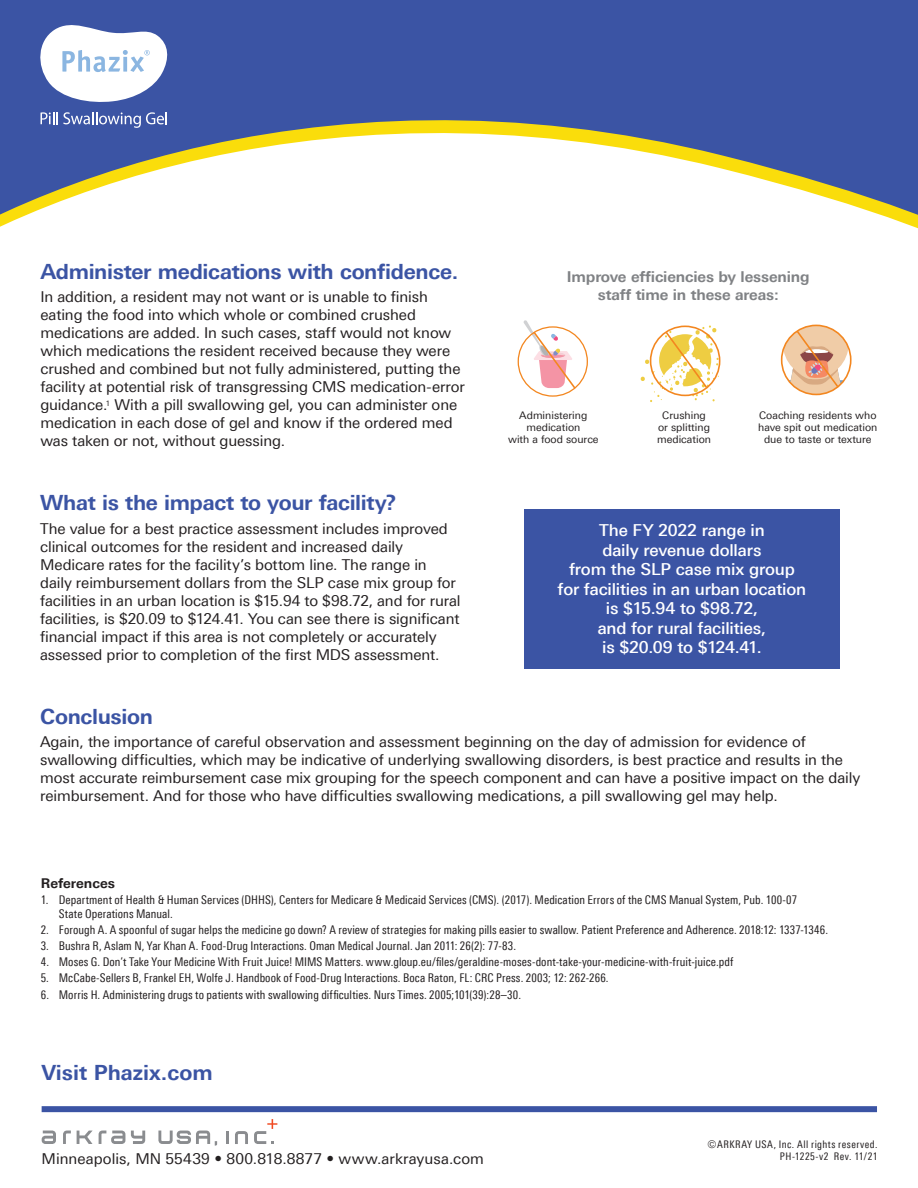
<style>
.page{position:relative;width:918px;height:1188px;background:#fff}
.page>*{position:absolute;margin:0;border:0;box-sizing:border-box;transform-origin:0 0}
.Subhead_14_18{font:700 21px "Linotype Univers 630";letter-spacing:-.015em;color:#3b54a4}
.Body-Intro_12_16{font:500 16.5px/19.5px "Linotype Univers 530";letter-spacing:-.01em;color:#fff;text-align:center}
.Body-Text_10_12{font:15px/18px "Linotype Univers 430";letter-spacing:-.005em;color:#231f20}
.t1{font:700 15px/18px "Linotype Univers 630";letter-spacing:-.01em;color:#808285;text-align:center}
.Arkray_bottom_signat{font:15px "Linotype Univers 430";letter-spacing:.005em;color:#231f20}
.t2{font:700 13.5px "Linotype Univers 630";color:#231f20}
.t3{font:12px/13.5px "Linotype Univers 420 Cn";letter-spacing:.005em;color:#231f20}
.t4{font:10.5px/12px "Linotype Univers 430";color:#231f20;text-align:center}
.t5{font:10.5px "Linotype Univers 420 Cn";letter-spacing:.045em;color:#231f20}
</style>
<div class="page">
<div style="left:524px;top:509px;width:316px;height:160px;background:#3b54a4"></div>
<svg style="left:0;top:75px;width:918px;height:154px"></svg>
<div style="left:0;top:0;width:918px;height:75px;background:#3b54a4"></div>
<div style="left:42px;top:1106px;width:835px;height:6px;background:#3b54a4"></div>
<svg style="left:63px;top:1131px;width:8px;height:13px"></svg>
<svg style="left:131px;top:1131px;width:14px;height:13px"></svg>
<svg style="left:42px;top:1131px;width:14px;height:13px"></svg>
<svg style="left:99px;top:1131px;width:26px;height:13px"></svg>
<svg style="left:77px;top:1131px;width:16px;height:13px"></svg>
<svg style="left:235px;top:1131px;width:13px;height:13px"></svg>
<svg style="left:226px;top:1131px;width:2px;height:13px"></svg>
<svg style="left:158px;top:1131px;width:59px;height:15px"></svg>
<svg style="left:254px;top:1119px;width:23px;height:25px"></svg>
<svg style="left:782px;top:325px;width:69px;height:69px"></svg>
<svg style="left:640px;top:325px;width:79px;height:77px"></svg>
<svg style="left:523px;top:320px;width:54px;height:70px"></svg>
<div style="left:518px;top:326px;width:70px;height:71px;border:1px solid #f38720;border-radius:50%"></div>
<svg style="left:41px;top:112px;width:126px;height:16px;background:#6b7eba"></svg>
<svg style="left:36px;top:25px;width:134px;height:79px"></svg>
<p class="Subhead_14_18" style="left:40px;top:259px;width:419px">Administer medications with confidence.</p>
<p class="Body-Text_10_12" style="left:40px;top:288px;width:426px">In addition, a resident may not want or is unable to finish eating the food into which whole or combined crushed medications are added. In such cases, staff would not know which medications the resident received because they were crushed and combined but not fully administered, putting the facility at potential risk of transgressing CMS medication-error guidance.<sup>1</sup> With a pill swallowing gel, you can administer one medication in each dose of gel and know if the ordered med was taken or not, without guessing.</p>
<p class="t1" style="left:567px;top:268px;width:244px">Improve efficiencies by lessening staff time in these areas:</p>
<p class="t4" style="left:508px;top:409px;width:92px">Administering medication<br>with a food source</p>
<p class="t4" style="left:657px;top:409px;width:55px">Crushing or splitting medication</p>
<p class="t4" style="left:758px;top:409px;width:121px">Coaching residents who have spit out medication due to taste or texture</p>
<p class="Subhead_14_18" style="left:40px;top:490px;width:358px">What is the impact to your facility?</p>
<p class="Body-Text_10_12" style="left:40px;top:519px;width:422px">The value for a best practice assessment includes improved clinical outcomes for the resident and increased daily Medicare rates for the facility’s bottom line. The range in daily reimbursement dollars from the SLP case mix group for facilities in an urban location is $15.94 to $98.72, and for rural facilities, is $20.09 to $124.41. You can see there is significant financial impact if this area is not completely or accurately assessed prior to completion of the first MDS assessment.</p>
<p class="Body-Intro_12_16" style="left:558px;top:521px;width:250px">The FY 2022 range in<br>daily revenue dollars<br>from the SLP case mix group for facilities in an urban location is $15.94 to $98.72,</p>
<p class="Body-Intro_12_16" style="left:598px;top:618px;width:170px;text-align:left">and for rural facilities, is $20.09 to $124.41.</p>
<p class="Subhead_14_18" style="left:40px;top:704px;width:114px">Conclusion</p>
<p class="Body-Text_10_12" style="left:40px;top:733px;width:822px">Again, the importance of careful observation and assessment beginning on the day of admission for evidence of swallowing difficulties, which may be indicative of underlying swallowing disorders, is best practice and results in the most accurate reimbursement case mix grouping for the speech component and can have a positive impact on the daily reimbursement. And for those who have difficulties swallowing medications, a pill swallowing gel may help.</p>
<p class="t2" style="left:41px;top:875px;width:76px">References</p>
<p class="t3" style="left:59px;top:893px;width:740px;text-indent:-18px">1. Department of Health &amp; Human Services (DHHS), Centers for Medicare &amp; Medicaid Services (CMS). (2017). Medication Errors of the CMS Manual System, Pub. 100-07<br>State Operations Manual.</p>
<p class="t3" style="left:41px;top:923px;width:789px">2. Forough A. A spoonful of sugar helps the medicine go down? A review of strategies for making pills easier to swallow. Patient Preference and Adherence. 2018:12: 1337-1346.</p>
<p class="t3" style="left:41px;top:939px;width:477px">3. Bushra R, Aslam N, Yar Khan A. Food-Drug Interactions. Oman Medical Journal. Jan 2011: 26(2): 77-83.</p>
<p class="t3" style="left:41px;top:955px;width:694px">4. Moses G. Don’t Take Your Medicine With Fruit Juice! MIMS Matters. www.gloup.eu/files/geraldine-moses-dont-take-your-medicine-with-fruit-juice.pdf</p>
<p class="t3" style="left:41px;top:971px;width:569px">5. McCabe-Sellers B, Frankel EH, Wolfe J. Handbook of Food-Drug Interactions. Boca Raton, FL: CRC Press. 2003; 12: 262-266.</p>
<p class="t3" style="left:41px;top:987px;width:482px">6. Morris H. Administering drugs to patients with swallowing difficulties. Nurs Times. 2005;101(39):28–30.</p>
<p class="Subhead_14_18" style="left:42px;top:1060px;width:173px">Visit Phazix.com</p>
<p class="Arkray_bottom_signat" style="left:42px;top:1150px;width:444px">Minneapolis, MN 55439 • 800.818.8877 • www.arkrayusa.com</p>
<p class="t5" style="left:708px;top:1138px;width:171px">©ARKRAY USA, Inc. All rights reserved.</p>
<p class="t5" style="left:780px;top:1150px;width:99px">PH-1225-v2 Rev. 11/21</p>
</div>
